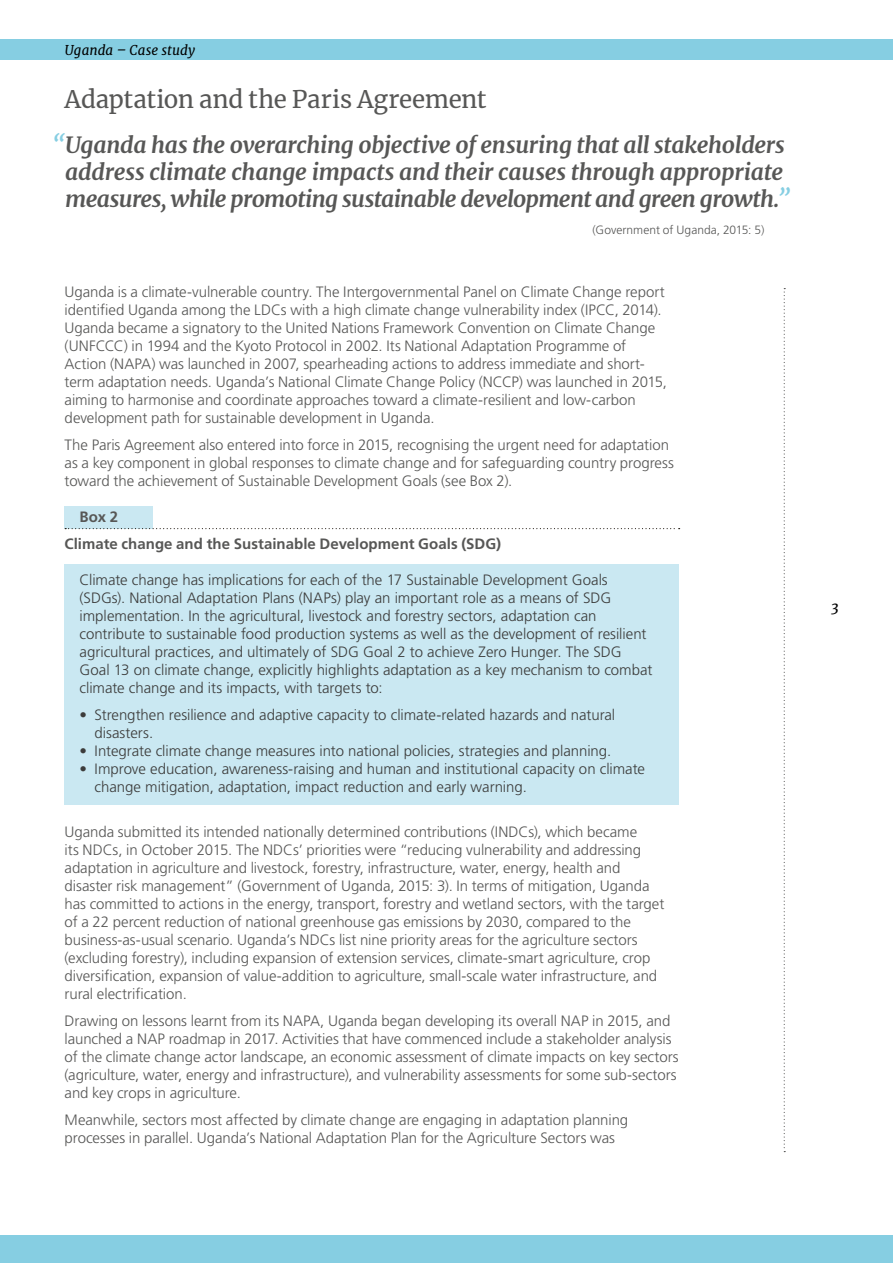
<style>
.page{position:relative;width:893px;height:1263px;background:#fff}
.page>*{position:absolute;margin:0;border:0;box-sizing:border-box;transform-origin:0 0}
.t1{font:24px "Merriweather";letter-spacing:-.01em;color:#575756}
.t2{font:italic 700 22.5px/27px "Merriweather";letter-spacing:-.015em;color:#575756;text-align:center}
.t3{font:300 15px/18px "Frutiger LT Pro";letter-spacing:-.005em;color:#575756}
.t4{font:300 15px/18px "Frutiger LT Pro";letter-spacing:-.005em;color:#3c3c3b}
.t5{font:700 15px/27px "Frutiger LT Pro";color:#575756}
.t6{font:italic 15px "Merriweather";color:#000}
.t7{font:italic 13.5px "Merriweather";color:#000}
.t8{font:300 12px "Frutiger LT Pro";color:#575756}
.s1{color:#86cee2}
</style>
<div class="page">
<div style="left:0;top:1235px;width:893px;height:28px;background:#86cee2"></div>
<div style="left:0;top:39px;width:893px;height:21px;background:#86cee2"></div>
<div style="left:65px;top:506px;width:88px;height:23px;background:#cae8f2"></div>
<svg style="left:65px;top:528px;width:615px;height:1px"></svg>
<div style="left:65px;top:565px;width:614px;height:141px;background:#cae8f2"></div>
<div style="left:65px;top:700px;width:614px;height:51px;background:#cae8f2"></div>
<div style="left:65px;top:736px;width:614px;height:33px;background:#cae8f2"></div>
<div style="left:65px;top:754px;width:614px;height:51px;background:#cae8f2"></div>
<svg style="left:784px;top:288px;width:1px;height:864px"></svg>
<p class="t7" style="left:65px;top:41px;width:132px">Uganda – Case study</p>
<h1 class="t1" style="left:65px;top:83px;width:424px">Adaptation and the Paris Agreement</h1>
<h2 class="t2" style="left:52px;top:131px;width:739px"><span class="s1">“</span>Uganda has the overarching objective of ensuring that all stakeholders address climate change impacts and their causes through appropriate measures, while promoting sustainable development and green growth.<span class="s1">”</span></h2>
<p class="t8" style="left:592px;top:223px;width:173px">(Government of Uganda, 2015: 5)</p>
<p class="t3" style="left:65px;top:283px;width:604px">Uganda is a climate-vulnerable country. The Intergovernmental Panel on Climate Change report identified Uganda among the LDCs with a high climate change vulnerability index (IPCC, 2014).<br>Uganda became a signatory to the United Nations Framework Convention on Climate Change (UNFCCC) in 1994 and the Kyoto Protocol in 2002. Its National Adaptation Programme of Action (NAPA) was launched in 2007, spearheading actions to address immediate and short&shy;term adaptation needs. Uganda’s National Climate Change Policy (NCCP) was launched in 2015, aiming to harmonise and coordinate approaches toward a climate-resilient and low-carbon development path for sustainable development in Uganda.</p>
<p class="t3" style="left:65px;top:436px;width:611px">The Paris Agreement also entered into force in 2015, recognising the urgent need for adaptation as a key component in global responses to climate change and for safeguarding country progress toward the achievement of Sustainable Development Goals (see Box 2).</p>
<p class="t5" style="left:65px;top:503px;width:438px;text-indent:15px">Box 2<br>Climate change and the Sustainable Development Goals (SDG)</p>
<p class="t4" style="left:80px;top:571px;width:574px">Climate change has implications for each of the 17 Sustainable Development Goals (SDGs). National Adaptation Plans (NAPs) play an important role as a means of SDG implementation. In the agricultural, livestock and forestry sectors, adaptation can contribute to sustainable food production systems as well as the development of resilient agricultural practices, and ultimately of SDG Goal 2 to achieve Zero Hunger. The SDG Goal 13 on climate change, explicitly highlights adaptation as a key mechanism to combat climate change and its impacts, with targets to:</p>
<p class="t4" style="left:95px;top:706px;width:522px;text-indent:-15px">• Strengthen resilience and adaptive capacity to climate-related hazards and natural disasters.</p>
<p class="t4" style="left:80px;top:742px;width:533px">• Integrate climate change measures into national policies, strategies and planning.</p>
<p class="t4" style="left:95px;top:760px;width:552px;text-indent:-15px">• Improve education, awareness-raising and human and institutional capacity on climate change mitigation, adaptation, impact reduction and early warning.</p>
<p class="t3" style="left:65px;top:823px;width:601px">Uganda submitted its intended nationally determined contributions (INDCs), which became<br>its NDCs, in October 2015. The NDCs’ priorities were “reducing vulnerability and addressing adaptation in agriculture and livestock, forestry, infrastructure, water, energy, health and disaster risk management” (Government of Uganda, 2015: 3). In terms of mitigation, Uganda has committed to actions in the energy, transport, forestry and wetland sectors, with the target of a 22 percent reduction of national greenhouse gas emissions by 2030, compared to the business-as-usual scenario. Uganda’s NDCs list nine priority areas for the agriculture sectors (excluding forestry), including expansion of extension services, climate-smart agriculture, crop diversification, expansion of value-addition to agriculture, small-scale water infrastructure, and rural electrification.</p>
<p class="t3" style="left:65px;top:1012px;width:615px">Drawing on lessons learnt from its NAPA, Uganda began developing its overall NAP in 2015, and launched a NAP roadmap in 2017. Activities that have commenced include a stakeholder analysis of the climate change actor landscape, an economic assessment of climate impacts on key sectors (agriculture, water, energy and infrastructure), and vulnerability assessments for some sub-sectors and key crops in agriculture.</p>
<p class="t3" style="left:65px;top:1111px;width:565px">Meanwhile, sectors most affected by climate change are engaging in adaptation planning processes in parallel. Uganda’s National Adaptation Plan for the Agriculture Sectors was</p>
<p class="t6" style="left:831px;top:597px;width:9px">3</p>
</div>
